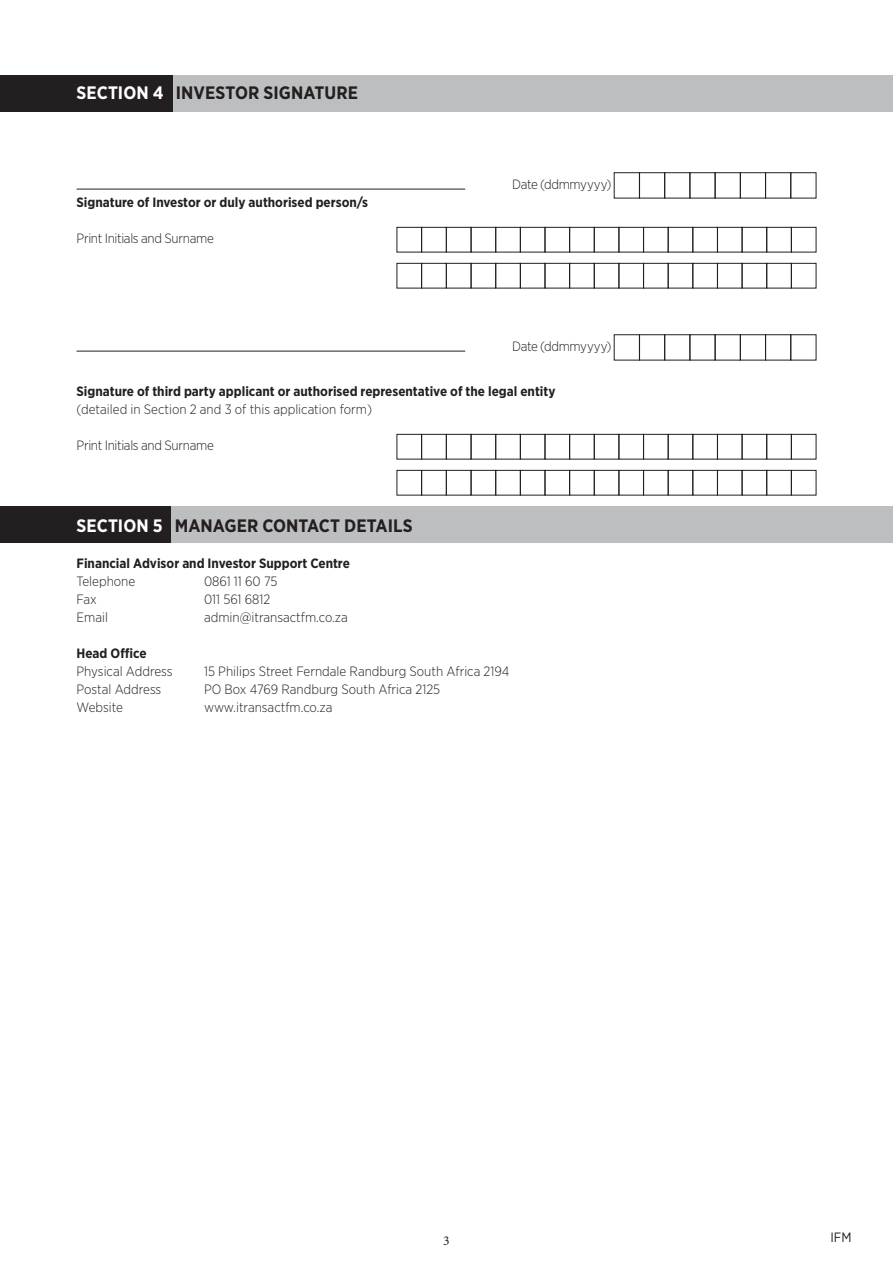
<style>
.page{position:relative;width:893px;height:1263px;background:#fff}
.page>*{position:absolute;margin:0;border:0;box-sizing:border-box;transform-origin:0 0}
.t1{font:700 18px "Gotham Narrow";letter-spacing:.005em;color:#231f20}
.t2{font:300 13.5px "Gotham Narrow";color:#231f20}
.t3{font:700 13.5px "Gotham Narrow";color:#231f20}
.t4{font:300 13.5px "Gotham Narrow";letter-spacing:-.025em;color:#231f20}
.t5{font:300 13.5px "Gotham Narrow";letter-spacing:-.02em;color:#231f20}
.t6{font:13.5px "Gotham Narrow";color:#231f20}
.t7{font:13.5px "Minion Pro";color:#231f20}
.s1{color:#fff}
</style>
<div class="page">
<div style="left:0;top:506px;width:893px;height:36px;background:#bcbec0"></div>
<div style="left:0;top:506px;width:170px;height:36px;background:#231f20"></div>
<div style="left:0;top:75px;width:893px;height:37px;background:#bcbec0"></div>
<div style="left:0;top:75px;width:173px;height:37px;background:#231f20"></div>
<hr style="left:77px;top:189px;width:388px;height:1px;background:#231f20">
<div style="left:639px;top:172px;width:26px;height:26px;border:1px solid #231f20"></div>
<div style="left:765px;top:172px;width:26px;height:26px;border:1px solid #231f20"></div>
<div style="left:664px;top:172px;width:26px;height:26px;border:1px solid #231f20"></div>
<div style="left:689px;top:172px;width:27px;height:26px;border:1px solid #231f20"></div>
<div style="left:715px;top:172px;width:26px;height:26px;border:1px solid #231f20"></div>
<div style="left:790px;top:172px;width:26px;height:26px;border:1px solid #231f20"></div>
<div style="left:614px;top:172px;width:26px;height:26px;border:1px solid #231f20"></div>
<div style="left:740px;top:172px;width:26px;height:26px;border:1px solid #231f20"></div>
<div style="left:618px;top:227px;width:26px;height:25px;border:1px solid #231f20"></div>
<div style="left:520px;top:227px;width:25px;height:25px;border:1px solid #231f20"></div>
<div style="left:446px;top:227px;width:25px;height:25px;border:1px solid #231f20"></div>
<div style="left:471px;top:227px;width:25px;height:25px;border:1px solid #231f20"></div>
<div style="left:495px;top:227px;width:26px;height:25px;border:1px solid #231f20"></div>
<div style="left:545px;top:227px;width:25px;height:25px;border:1px solid #231f20"></div>
<div style="left:569px;top:227px;width:26px;height:25px;border:1px solid #231f20"></div>
<div style="left:742px;top:227px;width:25px;height:25px;border:1px solid #231f20"></div>
<div style="left:643px;top:227px;width:26px;height:25px;border:1px solid #231f20"></div>
<div style="left:668px;top:227px;width:25px;height:25px;border:1px solid #231f20"></div>
<div style="left:692px;top:227px;width:26px;height:25px;border:1px solid #231f20"></div>
<div style="left:766px;top:227px;width:26px;height:25px;border:1px solid #231f20"></div>
<div style="left:791px;top:227px;width:25px;height:25px;border:1px solid #231f20"></div>
<div style="left:594px;top:227px;width:25px;height:25px;border:1px solid #231f20"></div>
<div style="left:717px;top:227px;width:25px;height:25px;border:1px solid #231f20"></div>
<div style="left:421px;top:227px;width:26px;height:25px;border:1px solid #231f20"></div>
<div style="left:397px;top:227px;width:25px;height:25px;border:1px solid #231f20"></div>
<div style="left:618px;top:263px;width:26px;height:25px;border:1px solid #231f20"></div>
<div style="left:520px;top:263px;width:25px;height:25px;border:1px solid #231f20"></div>
<div style="left:446px;top:263px;width:25px;height:25px;border:1px solid #231f20"></div>
<div style="left:471px;top:263px;width:25px;height:25px;border:1px solid #231f20"></div>
<div style="left:495px;top:263px;width:26px;height:25px;border:1px solid #231f20"></div>
<div style="left:545px;top:263px;width:25px;height:25px;border:1px solid #231f20"></div>
<div style="left:569px;top:263px;width:26px;height:25px;border:1px solid #231f20"></div>
<div style="left:742px;top:263px;width:25px;height:25px;border:1px solid #231f20"></div>
<div style="left:643px;top:263px;width:26px;height:25px;border:1px solid #231f20"></div>
<div style="left:668px;top:263px;width:25px;height:25px;border:1px solid #231f20"></div>
<div style="left:692px;top:263px;width:26px;height:25px;border:1px solid #231f20"></div>
<div style="left:766px;top:263px;width:26px;height:25px;border:1px solid #231f20"></div>
<div style="left:791px;top:263px;width:25px;height:25px;border:1px solid #231f20"></div>
<div style="left:594px;top:263px;width:25px;height:25px;border:1px solid #231f20"></div>
<div style="left:717px;top:263px;width:25px;height:25px;border:1px solid #231f20"></div>
<div style="left:421px;top:263px;width:26px;height:25px;border:1px solid #231f20"></div>
<div style="left:397px;top:263px;width:25px;height:25px;border:1px solid #231f20"></div>
<hr style="left:77px;top:351px;width:388px;height:1px;background:#231f20">
<div style="left:639px;top:334px;width:26px;height:26px;border:1px solid #231f20"></div>
<div style="left:765px;top:334px;width:26px;height:26px;border:1px solid #231f20"></div>
<div style="left:664px;top:334px;width:26px;height:26px;border:1px solid #231f20"></div>
<div style="left:689px;top:334px;width:27px;height:26px;border:1px solid #231f20"></div>
<div style="left:715px;top:334px;width:26px;height:26px;border:1px solid #231f20"></div>
<div style="left:790px;top:334px;width:26px;height:26px;border:1px solid #231f20"></div>
<div style="left:614px;top:334px;width:26px;height:26px;border:1px solid #231f20"></div>
<div style="left:740px;top:334px;width:26px;height:26px;border:1px solid #231f20"></div>
<div style="left:618px;top:434px;width:26px;height:25px;border:1px solid #231f20"></div>
<div style="left:520px;top:434px;width:25px;height:25px;border:1px solid #231f20"></div>
<div style="left:446px;top:434px;width:25px;height:25px;border:1px solid #231f20"></div>
<div style="left:471px;top:434px;width:25px;height:25px;border:1px solid #231f20"></div>
<div style="left:495px;top:434px;width:26px;height:25px;border:1px solid #231f20"></div>
<div style="left:545px;top:434px;width:25px;height:25px;border:1px solid #231f20"></div>
<div style="left:569px;top:434px;width:26px;height:25px;border:1px solid #231f20"></div>
<div style="left:742px;top:434px;width:25px;height:25px;border:1px solid #231f20"></div>
<div style="left:643px;top:434px;width:26px;height:25px;border:1px solid #231f20"></div>
<div style="left:668px;top:434px;width:25px;height:25px;border:1px solid #231f20"></div>
<div style="left:692px;top:434px;width:26px;height:25px;border:1px solid #231f20"></div>
<div style="left:766px;top:434px;width:26px;height:25px;border:1px solid #231f20"></div>
<div style="left:791px;top:434px;width:25px;height:25px;border:1px solid #231f20"></div>
<div style="left:594px;top:434px;width:25px;height:25px;border:1px solid #231f20"></div>
<div style="left:717px;top:434px;width:25px;height:25px;border:1px solid #231f20"></div>
<div style="left:421px;top:434px;width:26px;height:25px;border:1px solid #231f20"></div>
<div style="left:397px;top:434px;width:25px;height:25px;border:1px solid #231f20"></div>
<div style="left:618px;top:470px;width:26px;height:25px;border:1px solid #231f20"></div>
<div style="left:520px;top:470px;width:25px;height:25px;border:1px solid #231f20"></div>
<div style="left:446px;top:470px;width:25px;height:25px;border:1px solid #231f20"></div>
<div style="left:471px;top:470px;width:25px;height:25px;border:1px solid #231f20"></div>
<div style="left:495px;top:470px;width:26px;height:25px;border:1px solid #231f20"></div>
<div style="left:545px;top:470px;width:25px;height:25px;border:1px solid #231f20"></div>
<div style="left:569px;top:470px;width:26px;height:25px;border:1px solid #231f20"></div>
<div style="left:742px;top:470px;width:25px;height:25px;border:1px solid #231f20"></div>
<div style="left:643px;top:470px;width:26px;height:25px;border:1px solid #231f20"></div>
<div style="left:668px;top:470px;width:25px;height:25px;border:1px solid #231f20"></div>
<div style="left:692px;top:470px;width:26px;height:25px;border:1px solid #231f20"></div>
<div style="left:766px;top:470px;width:26px;height:25px;border:1px solid #231f20"></div>
<div style="left:791px;top:470px;width:25px;height:25px;border:1px solid #231f20"></div>
<div style="left:594px;top:470px;width:25px;height:25px;border:1px solid #231f20"></div>
<div style="left:717px;top:470px;width:25px;height:25px;border:1px solid #231f20"></div>
<div style="left:421px;top:470px;width:26px;height:25px;border:1px solid #231f20"></div>
<div style="left:397px;top:470px;width:25px;height:25px;border:1px solid #231f20"></div>
<h1 class="t1" style="left:77px;top:82px;width:283px"><span class="s1">SECTION 4</span> INVESTOR SIGNATURE</h1>
<p class="t3" style="left:77px;top:194px;width:293px">Signature of Investor or duly authorised person/s</p>
<p class="t4" style="left:77px;top:230px;width:139px">Print Initials and Surname</p>
<p class="t5" style="left:512px;top:176px;width:101px">Date (ddmmyyyy)</p>
<p class="t5" style="left:512px;top:338px;width:101px">Date (ddmmyyyy)</p>
<p class="t3" style="left:77px;top:383px;width:480px">Signature of third party applicant or authorised representative of the legal entity</p>
<p class="t2" style="left:77px;top:401px;width:297px">(detailed in Section 2 and 3 of this application form)</p>
<p class="t4" style="left:77px;top:437px;width:139px">Print Initials and Surname</p>
<h1 class="t1" style="left:77px;top:514px;width:338px"><span class="s1">SECTION 5</span> MANAGER CONTACT DETAILS</h1>
<p class="t3" style="left:77px;top:554px;width:275px">Financial Advisor and Investor Support Centre</p>
<p class="t2" style="left:77px;top:572px;width:60px">Telephone</p>
<p class="t2" style="left:204px;top:572px;width:75px">0861 11 60 75</p>
<p class="t2" style="left:77px;top:590px;width:22px">Fax</p>
<p class="t2" style="left:204px;top:590px;width:68px">011 561 6812</p>
<p class="t2" style="left:77px;top:608px;width:33px">Email</p>
<p class="t2" style="left:204px;top:608px;width:145px">admin@itransactfm.co.za</p>
<p class="t3" style="left:77px;top:644px;width:71px">Head Office</p>
<p class="t2" style="left:77px;top:662px;width:97px">Physical Address</p>
<p class="t2" style="left:204px;top:662px;width:307px">15 Philips Street Ferndale Randburg South Africa 2194</p>
<p class="t2" style="left:77px;top:680px;width:86px">Postal Address</p>
<p class="t2" style="left:204px;top:680px;width:238px">PO Box 4769 Randburg South Africa 2125</p>
<p class="t2" style="left:77px;top:698px;width:48px">Website</p>
<p class="t2" style="left:204px;top:698px;width:130px">www.itransactfm.co.za</p>
<p class="t7" style="left:443px;top:1232px;width:8px">3</p>
<p class="t6" style="left:830px;top:1229px;width:23px">IFM</p>
</div>
